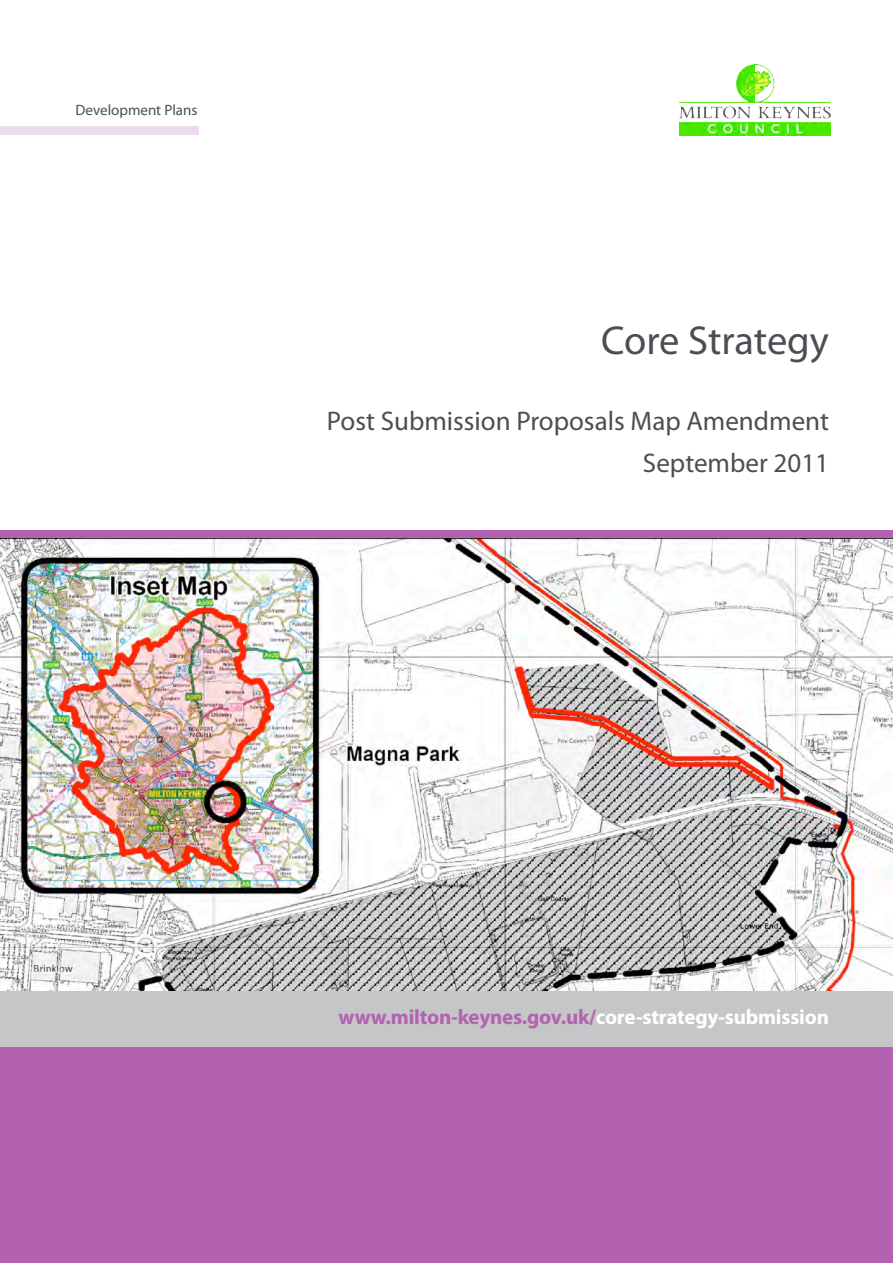
<style>
.page{position:relative;width:893px;height:1263px;background:#fff}
.page>*{position:absolute;margin:0;border:0;box-sizing:border-box;transform-origin:0 0}
.t1{font:40.5px "Myriad Pro";letter-spacing:-.005em;color:#4c4e54}
.t2{font:27px/42px "Myriad Pro";color:#4c4e54;text-align:right}
.t3{font:700 21px "Myriad Pro";letter-spacing:-.01em;color:#b362b1}
.t4{font:15px "Myriad Pro";color:#4c4e54}
.s1{color:#fff}
</style>
<div class="page">
<div style="left:0;top:1045px;width:893px;height:218px;background:#b362b1"></div>
<img style="left:680px;top:64px;width:150px;height:71px">
<img style="left:0;top:538px;width:893px;height:454px">
<div style="left:0;top:530px;width:893px;height:8px;background:#b362b1"></div>
<div style="left:0;top:992px;width:893px;height:55px;background:#c5c6c7"></div>
<div style="left:0;top:126px;width:199px;height:9px;background:#ecdbed"></div>
<p class="t4" style="left:76px;top:104px;width:123px">Development Plans</p>
<h1 class="t1" style="left:601px;top:323px;width:229px">Core Strategy</h1>
<p class="t2" style="left:327px;top:402px;width:504px">Post Submission Proposals Map Amendment<br>September 2011</p>
<p class="t3" style="left:339px;top:1009px;width:492px">www.milton-keynes.gov.uk/<span class="s1">core-strategy-submission</span></p>
</div>
